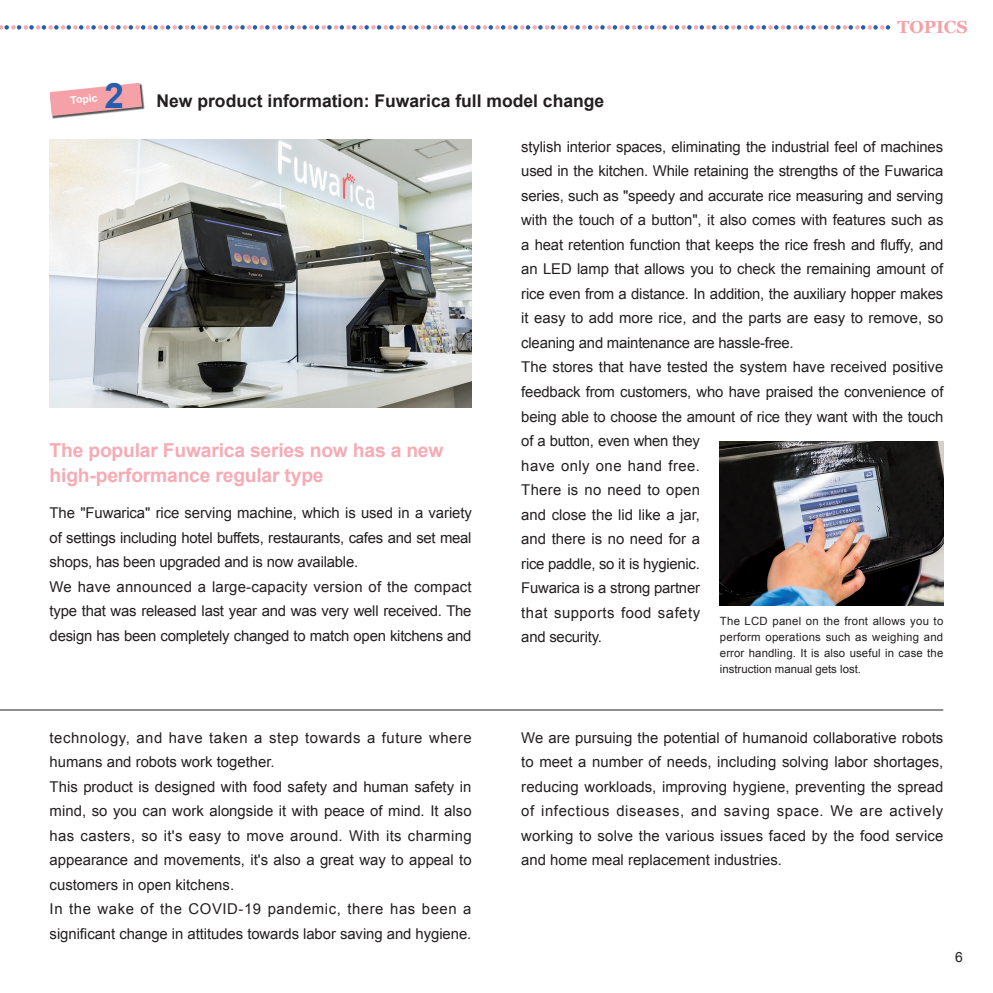
<style>
.page{position:relative;width:993px;height:993px;background:#fff}
.page>*{position:absolute;margin:0;border:0;box-sizing:border-box;transform-origin:0 0}
.見出し_LB{font:700 35px "Arial";color:#245eac}
.見出し2_LB{font:700 19.25px/24.5px "Arial";letter-spacing:-.01em;color:#f7abb4}
.t1{font:700 17.5px "Arial";color:#231f20}
.t2{font:700 17.5px "Georgia";color:#f6a1a7}
.見出し2_LB-2{font:14.88px/24.5px "Arial";letter-spacing:-.015em;color:#231f20;text-align:justify}
.本文-02{font:14.88px/24.5px "Arial";color:#231f20;text-align:justify}
.本文-02-2{font:14.88px/24.5px "Arial";letter-spacing:.035em;color:#231f20}
.t3{font:14px "Arial";color:#231f20}
.Cap{font:11.38px/15.8px "Arial";color:#231f20;text-align:justify}
.t4{font:700 10.5px "Arial";color:#fff}
</style>
<div class="page">
<svg style="left:0;top:25px;width:889px;height:5px"></svg>
<img style="left:719px;top:441px;width:224px;height:164px">
<img style="left:50px;top:139px;width:421px;height:268px">
<div style="left:50px;top:83px;width:94px;height:35px;background:#231f20;opacity:.75"></div>
<svg style="left:50px;top:83px;width:92px;height:33px"></svg>
<hr style="left:0;top:709px;width:943px;height:1px;background:#231f20">
<p class="t4" style="left:70px;top:93px;width:29px;rotate:-6deg">Topic</p>
<p class="見出し_LB" style="left:104px;top:72px;width:21px">2</p>
<p class="t1" style="left:156px;top:89px;width:449px">New product information: Fuwarica full model change</p>
<p class="t2" style="left:897px;top:14px;width:72px">TOPICS</p>
<p class="見出し2_LB" style="left:50px;top:438px;width:395px">The popular Fuwarica series now has a new high-performance regular type</p>
<p class="見出し2_LB-2" style="left:50px;top:501px;width:423px">The "Fuwarica" rice serving machine, which is used in a variety of settings including hotel buffets, restaurants, cafes and set meal shops, has been upgraded and is now available.</p>
<p class="見出し2_LB-2" style="left:50px;top:574px;width:423px">We have announced a large-capacity version of the compact type that was released last year and was very well received. The design has been completely changed to match open kitchens and</p>
<p class="本文-02-2" style="left:50px;top:725px;width:423px">technology, and have taken a step towards a future where humans and robots work together.</p>
<p class="本文-02" style="left:50px;top:774px;width:423px">This product is designed with food safety and human safety in mind, so you can work alongside it with peace of mind. It also has casters, so it's easy to move around. With its charming appearance and movements, it's also a great way to appeal to customers in open kitchens.</p>
<p class="本文-02" style="left:50px;top:896px;width:423px">In the wake of the COVID-19 pandemic, there has been a significant change in attitudes towards labor saving and hygiene.</p>
<p class="見出し2_LB-2" style="left:521px;top:134px;width:423px">stylish interior spaces, eliminating the industrial feel of machines used in the kitchen. While retaining the strengths of the Fuwarica series, such as "speedy and accurate rice measuring and serving with the touch of a button", it also comes with features such as a heat retention function that keeps the rice fresh and fluffy, and an LED lamp that allows you to check the remaining amount of rice even from a distance. In addition, the auxiliary hopper makes it easy to add more rice, and the parts are easy to remove, so cleaning and maintenance are hassle-free.</p>
<p class="見出し2_LB-2" style="left:521px;top:355px;width:423px;text-align:left">The stores that have tested the system have received positive feedback from customers, who have praised the convenience of being able to choose the amount of rice they want with the touch of a button, even when they<br>have only one hand free.<br>There is no need to open<br>and close the lid like a jar,<br>and there is no need for a<br>rice paddle, so it is hygienic.<br>Fuwarica is a strong partner<br>that supports food safety<br>and security.</p>
<p class="Cap" style="left:719px;top:613px;width:225px">The LCD panel on the front allows you to perform operations such as weighing and error handling. It is also useful in case the instruction manual gets lost.</p>
<p class="本文-02" style="left:521px;top:725px;width:423px">We are pursuing the potential of humanoid collaborative robots to meet a number of needs, including solving labor shortages, reducing workloads, improving hygiene, preventing the spread of infectious diseases, and saving space. We are actively working to solve the various issues faced by the food service and home meal replacement industries.</p>
<p class="t3" style="left:954px;top:947px;width:9px">6</p>
</div>
